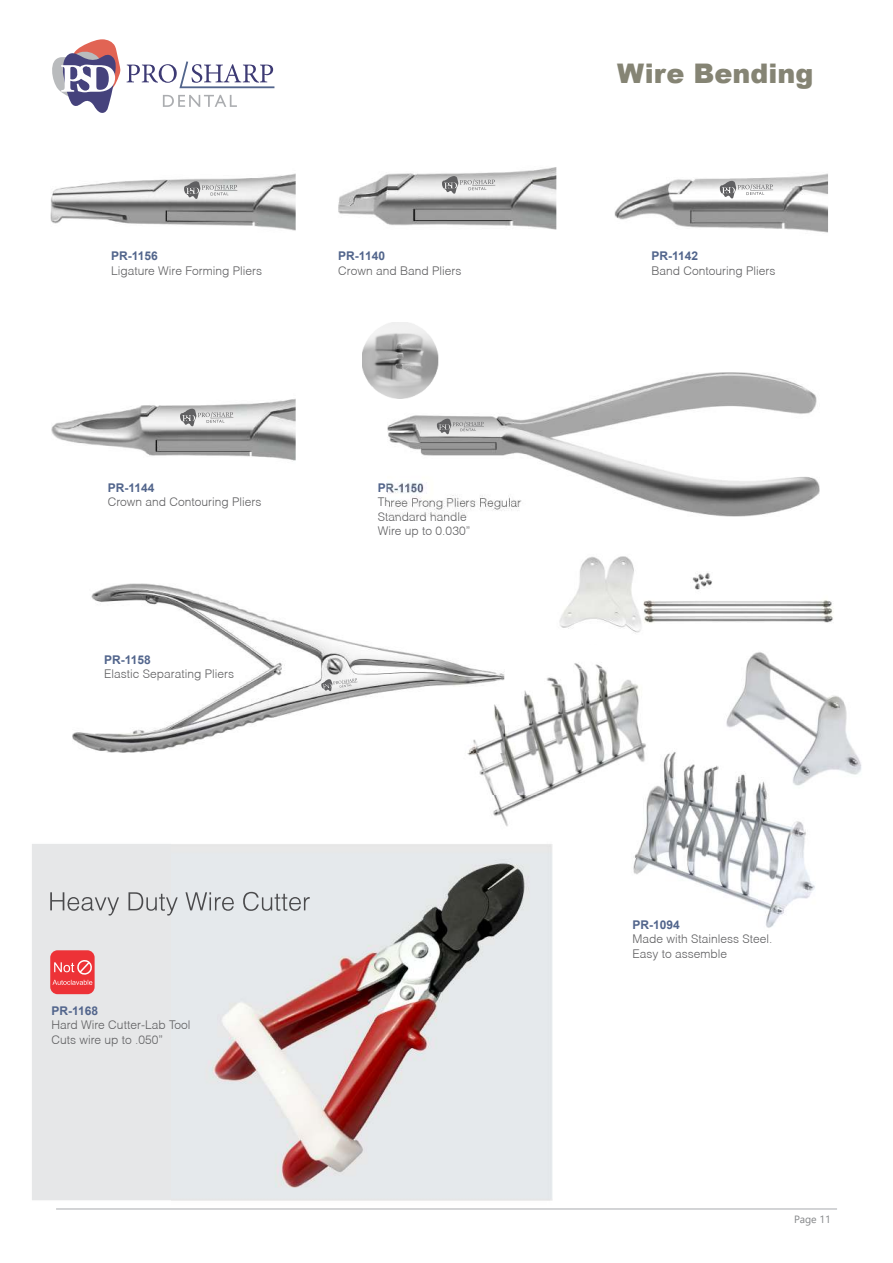
<style>
.page{position:relative;width:893px;height:1263px;background:#fff}
.page>*{position:absolute;margin:0;border:0;box-sizing:border-box;transform-origin:0 0}
.t1{font:900 27px "Arial";color:#858474}
.t2{font:300 12px/14.2px "Helv";color:#606062}
.t3{font:700 12px "Arial";color:#52658c}
.t4{font:10.5px "Segoe UI";color:#848688}
</style>
<div class="page">
<img style="left:467px;top:652px;width:395px;height:276px">
<img style="left:50px;top:173px;width:246px;height:58px">
<img style="left:338px;top:167px;width:218px;height:63px">
<img style="left:614px;top:173px;width:214px;height:60px">
<img style="left:51px;top:399px;width:245px;height:62px">
<img style="left:388px;top:373px;width:432px;height:144px">
<div style="left:31px;top:843px;width:521px;height:358px;background:#e6e7e8"></div>
<img style="left:172px;top:795px;width:410px;height:406px">
<svg style="left:50px;top:892px;width:260px;height:23px"></svg>
<div style="left:50px;top:950px;width:45px;height:44px;background:#ed3237;border-radius:7px"></div>
<svg style="left:52px;top:960px;width:40px;height:25px"></svg>
<img style="left:72px;top:583px;width:432px;height:170px">
<img style="left:363px;top:323px;width:76px;height:75px">
<img style="left:559px;top:556px;width:274px;height:78px">
<svg style="left:183px;top:181px;width:54px;height:18px"></svg>
<svg style="left:441px;top:176px;width:54px;height:18px"></svg>
<svg style="left:719px;top:181px;width:54px;height:18px"></svg>
<svg style="left:179px;top:409px;width:54px;height:18px"></svg>
<svg style="left:436px;top:419px;width:48px;height:16px"></svg>
<svg style="left:320px;top:678px;width:38px;height:13px"></svg>
<svg style="left:127px;top:61px;width:147px;height:27px"></svg>
<svg style="left:163px;top:95px;width:74px;height:12px"></svg>
<svg style="left:52px;top:39px;width:68px;height:74px"></svg>
<hr style="left:56px;top:1208px;width:781px;height:1px;background:#a9abae">
<p class="t3" style="left:111px;top:248px;width:48px">PR-1156</p>
<p class="t2" style="left:111px;top:263px;width:153px">Ligature Wire Forming Pliers</p>
<p class="t3" style="left:338px;top:248px;width:48px">PR-1140</p>
<p class="t2" style="left:338px;top:263px;width:125px">Crown and Band Pliers</p>
<p class="t3" style="left:108px;top:479px;width:48px">PR-1144</p>
<p class="t2" style="left:108px;top:494px;width:155px">Crown and Contouring Pliers</p>
<p class="t3" style="left:104px;top:651px;width:48px">PR-1158</p>
<p class="t2" style="left:104px;top:666px;width:132px">Elastic Separating Pliers</p>
<p class="t2" style="left:378px;top:509px;width:94px">Standard handle<br>Wire up to 0.030”</p>
<p class="t3" style="left:51px;top:1002px;width:48px">PR-1168</p>
<p class="t2" style="left:51px;top:1017px;width:140px">Hard Wire Cutter-Lab Tool<br>Cuts wire up to .050”</p>
<h1 class="t1" style="left:617px;top:54px;width:198px">Wire Bending</h1>
<p class="t3" style="left:651px;top:248px;width:48px">PR-1142</p>
<p class="t2" style="left:651px;top:263px;width:126px">Band Contouring Pliers</p>
<p class="t3" style="left:632px;top:916px;width:49px">PR-1094</p>
<p class="t2" style="left:632px;top:932px;width:142px">Made with Stainless Steel.<br>Easy to assemble</p>
<p class="t4" style="left:794px;top:1209px;width:38px">Page 11</p>
</div>
